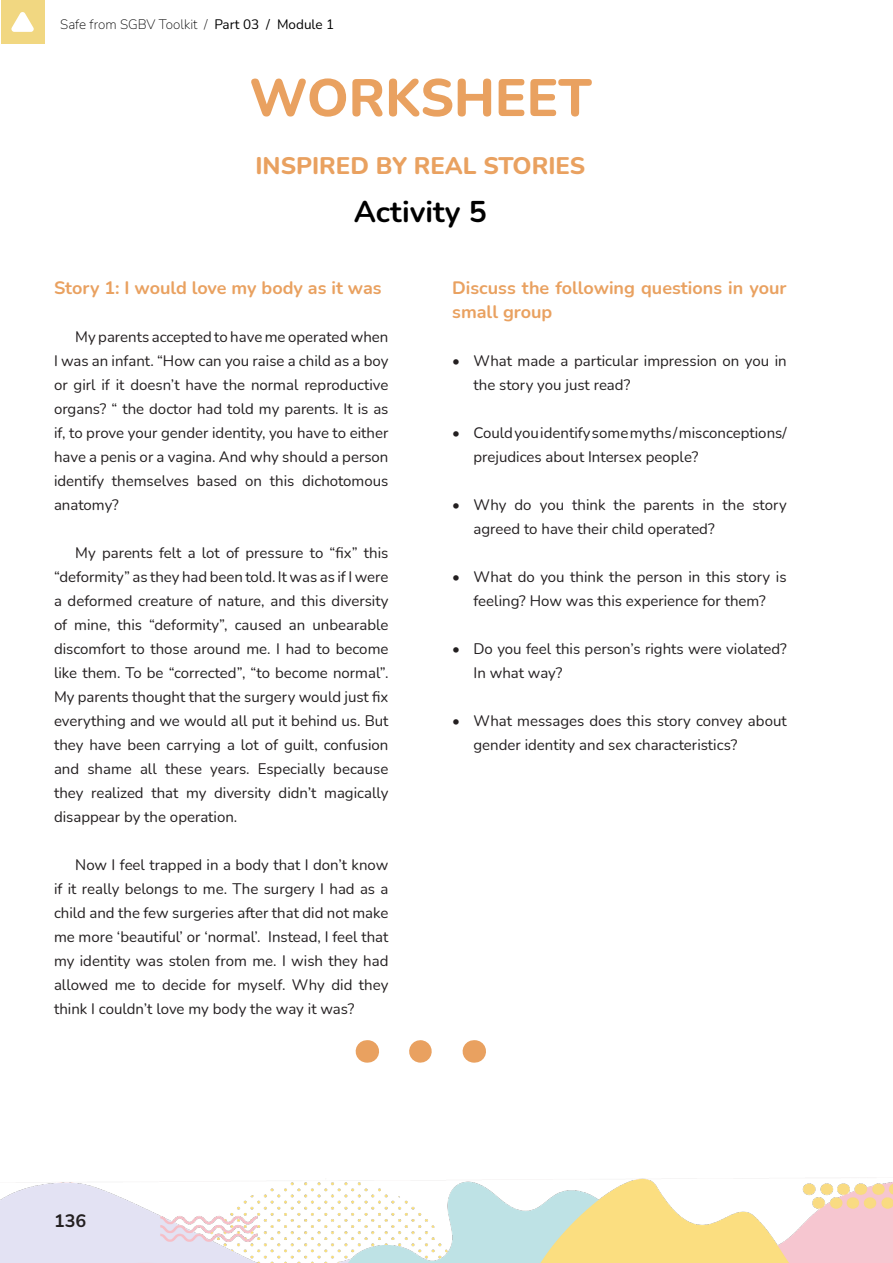
<style>
.page{position:relative;width:893px;height:1263px;background:#fff}
.page>*{position:absolute;margin:0;border:0;box-sizing:border-box;transform-origin:0 0}
.t1{font:800 52.5px "Nunito";color:#e9a160}
.t2{font:700 30px "Nunito";color:#000}
.t3{font:800 24px "Nunito";color:#e9a160}
.Yellow_small_bolded{font:700 18px/24px "Nunito";color:#e9a160}
.t4{font:700 18px "Nunito";color:#231f20}
.Text{font:15px/24px "Nunito";color:#231f20;text-align:justify}
.Bullets{font:15px/24px "Nunito";color:#231f20}
.t5{font:200 13.5px "Nunito";color:#000001}
.s1{font-weight:400}
</style>
<div class="page">
<img style="left:0;top:1177px;width:893px;height:86px">
<svg style="left:420px;top:1040px;width:12px;height:23px"></svg>
<svg style="left:367px;top:1040px;width:1px;height:23px"></svg>
<svg style="left:474px;top:1040px;width:1px;height:23px"></svg>
<div style="left:1px;top:0;width:44px;height:44px;background:#f1d781"></div>
<svg style="left:11px;top:12px;width:23px;height:20px"></svg>
<p class="t5" style="left:60px;top:15px;width:275px">Safe from SGBV Toolkit / <span class="s1">Part 03 / Module 1</span></p>
<p class="t1" style="left:249px;top:60px;width:344px">WORKSHEET</p>
<p class="t3" style="left:256px;top:148px;width:331px">INSPIRED BY REAL STORIES</p>
<p class="t2" style="left:354px;top:190px;width:135px">Activity 5</p>
<p class="Yellow_small_bolded" style="left:54px;top:275px;width:329px">Story 1: I would love my body as it was</p>
<p class="Text" style="left:54px;top:324px;width:336px;text-indent:21px">My parents accepted to have me operated when I was an infant. “How can you raise a child as a boy or girl if it doesn’t have the normal reproductive organs? “ the doctor had told my parents. It is as if, to prove your gender identity, you have to either have a penis or a vagina. And why should a person identify themselves based on this dichotomous anatomy?</p>
<p class="Text" style="left:54px;top:540px;width:336px;text-indent:21px">My parents felt a lot of pressure to “fix” this “deformity” as they had been told. It was as if I were a deformed creature of nature, and this diversity of mine, this “deformity”, caused an unbearable discomfort to those around me. I had to become like them. To be “corrected”, “to become normal”.<br>My parents thought that the surgery would just fix everything and we would all put it behind us. But they have been carrying a lot of guilt, confusion and shame all these years. Especially because they realized that my diversity didn’t magically disappear by the operation.</p>
<p class="Text" style="left:54px;top:852px;width:336px;text-indent:21px">Now I feel trapped in a body that I don’t know if it really belongs to me. The surgery I had as a child and the few surgeries after that did not make me more ‘beautiful’ or ‘normal’. Instead, I feel that my identity was stolen from me. I wish they had allowed me to decide for myself. Why did they think I couldn’t love my body the way it was?</p>
<p class="Yellow_small_bolded" style="left:452px;top:275px;width:336px">Discuss the following questions in your small group</p>
<p class="Bullets" style="left:473px;top:348px;width:315px;text-indent:-21px">• What made a particular impression on you in the story you just read?</p>
<p class="Bullets" style="left:473px;top:420px;width:315px;text-indent:-21px">• Could you identify some myths / misconceptions/ prejudices about Intersex people?</p>
<p class="Bullets" style="left:473px;top:492px;width:315px;text-indent:-21px">• Why do you think the parents in the story agreed to have their child operated?</p>
<p class="Bullets" style="left:452px;top:564px;width:336px;text-align:center">• What do you think the person in this story is feeling? How was this experience for them?</p>
<p class="Bullets" style="left:473px;top:636px;width:315px;text-indent:-21px">• Do you feel this person’s rights were violated?<br>In what way?</p>
<p class="Bullets" style="left:473px;top:708px;width:315px;text-indent:-21px">• What messages does this story convey about gender identity and sex characteristics?</p>
<p class="t4" style="left:54px;top:1208px;width:34px">136</p>
</div>
